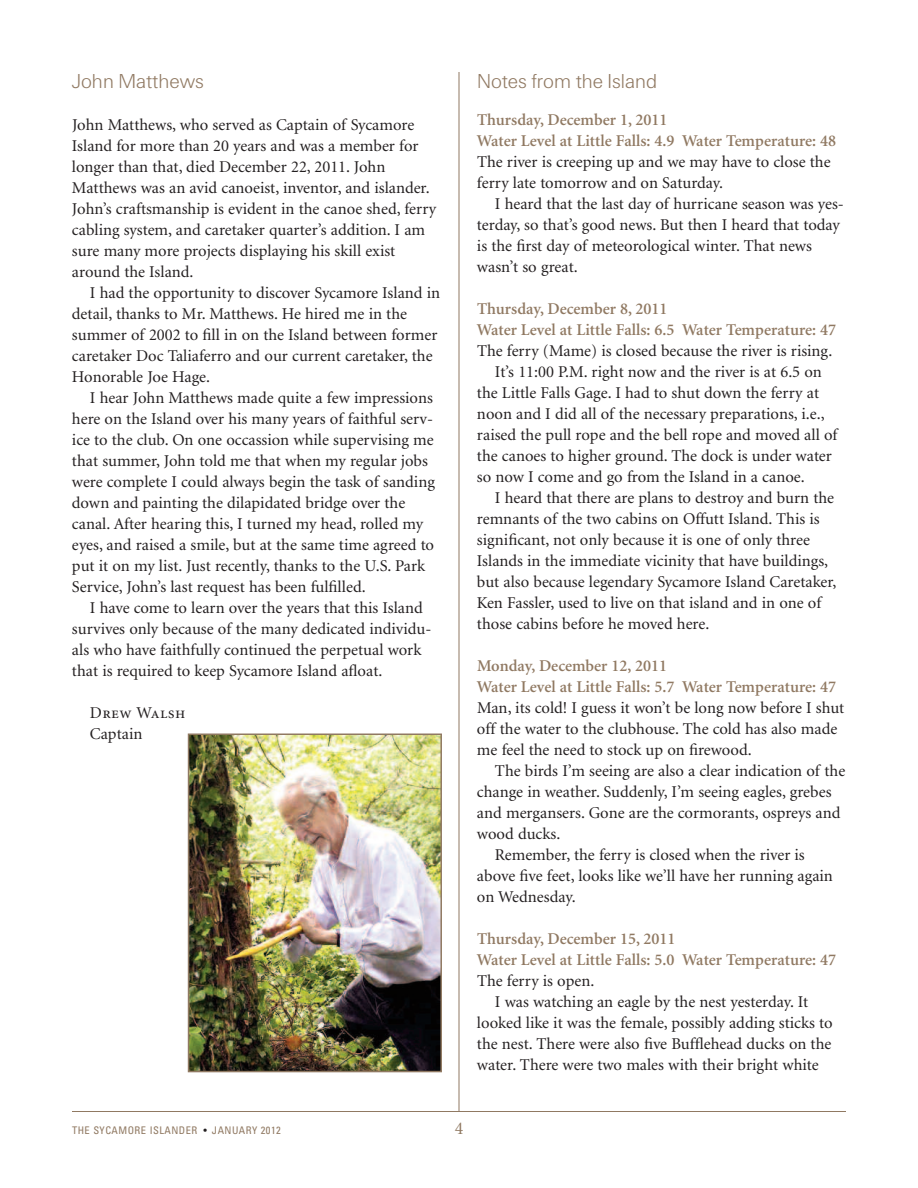
<style>
.page{position:relative;width:918px;height:1188px;background:#fff}
.page>*{position:absolute;margin:0;border:0;box-sizing:border-box;transform-origin:0 0}
.t1{font:21px "U45";color:#907962}
.t2{font:18px "Minion";color:#907962}
.t3{font:16.5px/21px "Minion";color:#231f20}
.t4{font:600 16.5px/21px "Minion";color:#907962}
.t5{font:16.5px "Minion Regular SC";letter-spacing:.025em;color:#231f20}
.t6{font:condensed 10.5px "Univers";letter-spacing:.045em;color:#907962}
.s1{color:#231f20}
</style>
<div class="page">
<hr style="left:72px;top:1111px;width:774px;height:1px;background:#907962">
<hr style="left:459px;top:72px;width:1px;height:1040px;background:#907962">
<img style="left:191px;top:737px;width:248px;height:332px">
<div style="left:188px;top:734px;width:254px;height:338px;border:2px solid #907962"></div>
<p class="t1" style="left:72px;top:74px;width:133px">John Matthews</p>
<p class="t3" style="left:72px;top:115px;width:366px">John Matthews, who served as Captain of Sycamore Island for more than 20 years and was a member for longer than that, died December 22, 2011. John Matthews was an avid canoeist, inventor, and islander.<br>John’s craftsmanship is evident in the canoe shed, ferry cabling system, and caretaker quarter’s addition. I am sure many more projects displaying his skill exist around the Island.</p>
<p class="t3" style="left:72px;top:283px;width:370px;text-indent:18px">I had the opportunity to discover Sycamore Island in detail, thanks to Mr. Matthews. He hired me in the summer of 2002 to fill in on the Island between former caretaker Doc Taliaferro and our current caretaker, the Honorable Joe Hage.</p>
<p class="t3" style="left:72px;top:388px;width:364px;text-indent:18px">I hear John Matthews made quite a few impressions here on the Island over his many years of faithful serv&shy;ice to the club. On one occassion while supervising me that summer, John told me that when my regular jobs were complete I could always begin the task of sanding down and painting the dilapidated bridge over the canal. After hearing this, I turned my head, rolled my eyes, and raised a smile, but at the same time agreed to put it on my list. Just recently, thanks to the U.S. Park Service, John’s last request has been fulfilled.</p>
<p class="t3" style="left:72px;top:598px;width:361px;text-indent:18px">I have come to learn over the years that this Island survives only because of the many dedicated individu&shy;als who have faithfully continued the perpetual work that is required to keep Sycamore Island afloat.</p>
<p class="t5" style="left:90px;top:706px;width:97px">Drew Walsh</p>
<p class="t3" style="left:90px;top:724px;width:54px">Captain</p>
<p class="t1" style="left:477px;top:74px;width:182px">Notes from the Island</p>
<p class="t4" style="left:477px;top:111px;width:361px">Thursday, December 1, 2011<br>Water Level at Little Falls: 4.9 Water Temperature: 48</p>
<p class="t3" style="left:477px;top:153px;width:355px">The river is creeping up and we may have to close the ferry late tomorrow and on Saturday.</p>
<p class="t3" style="left:477px;top:195px;width:368px;text-indent:18px">I heard that the last day of hurricane season was yes&shy;terday, so that’s good news. But then I heard that today is the first day of meteorological winter. That news wasn’t so great.</p>
<p class="t4" style="left:477px;top:300px;width:361px">Thursday, December 8, 2011<br>Water Level at Little Falls: 6.5 Water Temperature: 47</p>
<p class="t3" style="left:477px;top:342px;width:357px">The ferry (Mame) is closed because the river is rising.</p>
<p class="t3" style="left:495px;top:363px;width:328px">It’s 11:00 P.M. right now and the river is at 6.5 on</p>
<p class="t3" style="left:477px;top:384px;width:344px">the Little Falls Gage. I had to shut down the ferry at</p>
<p class="t3" style="left:477px;top:405px;width:349px">noon and I did all of the necessary preparations, i.e.,</p>
<p class="t3" style="left:477px;top:426px;width:362px">raised the pull rope and the bell rope and moved all of</p>
<p class="t3" style="left:477px;top:447px;width:356px">the canoes to higher ground. The dock is under water</p>
<p class="t3" style="left:477px;top:468px;width:329px">so now I come and go from the Island in a canoe.</p>
<p class="t3" style="left:495px;top:489px;width:341px">I heard that there are plans to destroy and burn the</p>
<p class="t3" style="left:477px;top:510px;width:344px">remnants of the two cabins on Offutt Island. This is</p>
<p class="t3" style="left:477px;top:531px;width:335px">significant, not only because it is one of only three</p>
<p class="t3" style="left:477px;top:552px;width:353px">Islands in the immediate vicinity that have buildings,</p>
<p class="t3" style="left:477px;top:573px;width:361px">but also because legendary Sycamore Island Caretaker,</p>
<p class="t3" style="left:477px;top:594px;width:346px">Ken Fassler, used to live on that island and in one of</p>
<p class="t3" style="left:477px;top:615px;width:234px">those cabins before he moved here.</p>
<p class="t4" style="left:477px;top:657px;width:361px">Monday, December 12, 2011<br>Water Level at Little Falls: 5.7 Water Temperature: 47</p>
<p class="t3" style="left:477px;top:699px;width:369px">Man, its cold! I guess it won’t be long now before I shut off the water to the clubhouse. The cold has also made me feel the need to stock up on firewood.</p>
<p class="t3" style="left:495px;top:762px;width:352px">The birds I’m seeing are also a clear indication of the</p>
<p class="t3" style="left:477px;top:783px;width:356px">change in weather. Suddenly, I’m seeing eagles, grebes</p>
<p class="t3" style="left:477px;top:804px;width:365px">and mergansers. Gone are the cormorants, ospreys and</p>
<p class="t3" style="left:477px;top:825px;width:85px">wood ducks.</p>
<p class="t3" style="left:495px;top:846px;width:311px">Remember, the ferry is closed when the river is</p>
<p class="t3" style="left:477px;top:867px;width:358px">above five feet, looks like we’ll have her running again</p>
<p class="t3" style="left:477px;top:888px;width:100px">on Wednesday.</p>
<p class="t4" style="left:477px;top:930px;width:361px">Thursday, December 15, 2011<br>Water Level at Little Falls: 5.0 Water Temperature: 47</p>
<p class="t3" style="left:477px;top:972px;width:119px">The ferry is open.</p>
<p class="t3" style="left:495px;top:993px;width:315px">I was watching an eagle by the nest yesterday. It</p>
<p class="t3" style="left:477px;top:1014px;width:357px">looked like it was the female, possibly adding sticks to</p>
<p class="t3" style="left:477px;top:1035px;width:356px">the nest. There were also five Bufflehead ducks on the</p>
<p class="t3" style="left:477px;top:1056px;width:343px">water. There were two males with their bright white</p>
<p class="t6" style="left:72px;top:1126px;width:210px">THE SYCAMORE ISLANDER <span class="s1">•</span> JANUARY 2012</p>
<p class="t2" style="left:455px;top:1121px;width:10px">4</p>
</div>
